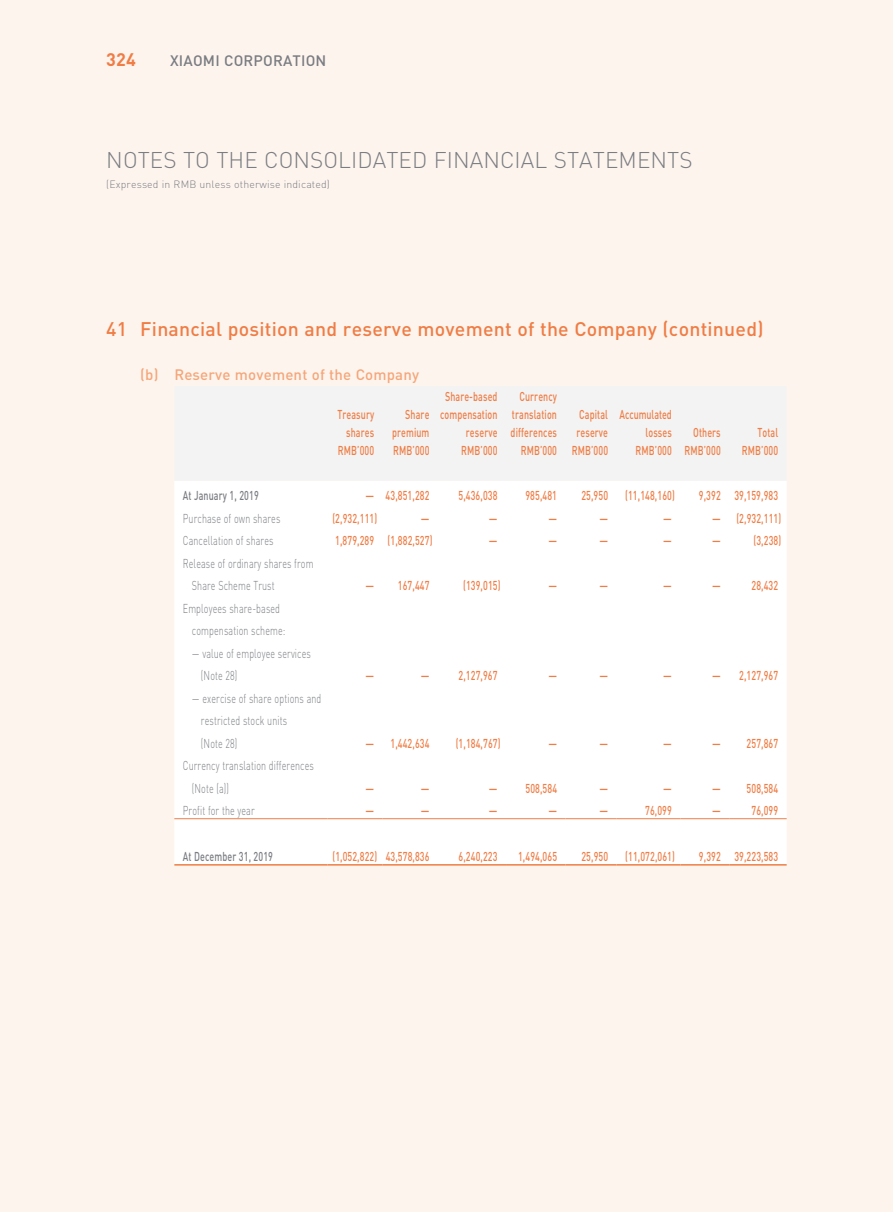
<style>
.page{position:relative;width:893px;height:1212px;background:#fff}
.page>*{position:absolute;margin:0;border:0;box-sizing:border-box;transform-origin:0 0}
.t1{font:300 22.5px "DIN";letter-spacing:.005em;color:#7a7d82}
.t2{font:500 19.5px "DIN";letter-spacing:.01em;color:#ef7d45}
.t3{font:700 18px "DIN";color:#ef7d45}
.t4{font:500 15px "DIN";letter-spacing:.01em;color:#f4a77a}
.t5{font:500 15px "DIN";letter-spacing:.01em;color:#7a7d82}
.t6{font:500 12.75px/18px "DIN";letter-spacing:.01em;color:#ef7d45;text-align:right;scale:.7 1}
.t7{font:300 12.75px/22.5px "DIN";letter-spacing:.015em;color:#7a7d82;scale:.7 1}
.t8{font:500 12.75px "DIN";letter-spacing:.01em;color:#7a7d82;scale:.7 1}
.t9{font:300 10.5px "DIN";letter-spacing:.015em;color:#7a7d82}
</style>
<div class="page">
<div style="left:0;top:0;width:892px;height:1212px;background:#fef4ee"></div>
<div style="left:175px;top:387px;width:611px;height:93px;background:#f3f3f3"></div>
<div style="left:174px;top:481px;width:613px;height:383px;background:#fff"></div>
<hr style="left:174px;top:818px;width:153px;height:1px;background:#ef7d45">
<hr style="left:327px;top:818px;width:56px;height:1px;background:#ef7d45">
<hr style="left:383px;top:818px;width:55px;height:1px;background:#ef7d45">
<hr style="left:438px;top:818px;width:68px;height:1px;background:#ef7d45">
<hr style="left:506px;top:818px;width:60px;height:1px;background:#ef7d45">
<hr style="left:566px;top:818px;width:51px;height:1px;background:#ef7d45">
<hr style="left:617px;top:818px;width:63px;height:1px;background:#ef7d45">
<hr style="left:680px;top:818px;width:49px;height:1px;background:#ef7d45">
<hr style="left:729px;top:818px;width:58px;height:1px;background:#ef7d45">
<hr style="left:174px;top:864px;width:153px;height:1px;background:#ef7d45">
<hr style="left:327px;top:864px;width:56px;height:1px;background:#ef7d45">
<hr style="left:383px;top:864px;width:55px;height:1px;background:#ef7d45">
<hr style="left:438px;top:864px;width:68px;height:1px;background:#ef7d45">
<hr style="left:506px;top:864px;width:60px;height:1px;background:#ef7d45">
<hr style="left:566px;top:864px;width:51px;height:1px;background:#ef7d45">
<hr style="left:617px;top:864px;width:63px;height:1px;background:#ef7d45">
<hr style="left:680px;top:864px;width:49px;height:1px;background:#ef7d45">
<hr style="left:729px;top:864px;width:58px;height:1px;background:#ef7d45">
<h3 class="t3" style="left:106px;top:48px;width:31px">324</h3>
<p class="t5" style="left:170px;top:51px;width:158px">XIAOMI CORPORATION</p>
<h1 class="t1" style="left:106px;top:146px;width:588px">NOTES TO THE CONSOLIDATED FINANCIAL STATEMENTS</h1>
<p class="t9" style="left:106px;top:177px;width:225px">(Expressed in RMB unless otherwise indicated)</p>
<h2 class="t2" style="left:106px;top:316px;width:659px">41 Financial position and reserve movement of the Company (continued)</h2>
<p class="t4" style="left:140px;top:365px;width:280px">(b) Reserve movement of the Company</p>
<p class="t6" style="left:337px;top:405px;width:54px">Treasury shares</p>
<p class="t6" style="left:392px;top:405px;width:55px">Share premium</p>
<p class="t6" style="left:440px;top:387px;width:83px">Share-based compensation reserve</p>
<p class="t6" style="left:511px;top:387px;width:68px;text-align:justify;text-indent:9px">Currency translation differences</p>
<p class="t6" style="left:576px;top:405px;width:47px;text-align:left">Capital reserve</p>
<p class="t6" style="left:619px;top:405px;width:76px">Accumulated losses</p>
<p class="t6" style="left:693px;top:423px;width:41px">Others</p>
<p class="t6" style="left:757px;top:423px;width:31px">Total</p>
<p class="t6" style="left:338px;top:441px;width:53px">RMB’000</p>
<p class="t6" style="left:393px;top:441px;width:53px">RMB’000</p>
<p class="t6" style="left:461px;top:441px;width:53px">RMB’000</p>
<p class="t6" style="left:521px;top:441px;width:126px">RMB’000 RMB’000</p>
<p class="t6" style="left:635px;top:441px;width:123px">RMB’000 RMB’000</p>
<p class="t6" style="left:742px;top:441px;width:53px">RMB’000</p>
<p class="t8" style="left:183px;top:487px;width:110px">At January 1, 2019</p>
<p class="t6" style="left:366px;top:486px;width:93px">— 43,851,282</p>
<p class="t6" style="left:458px;top:486px;width:57px">5,436,038</p>
<p class="t6" style="left:525px;top:486px;width:47px">985,481</p>
<p class="t6" style="left:581px;top:486px;width:40px">25,950</p>
<p class="t6" style="left:625px;top:486px;width:73px">(11,148,160)</p>
<p class="t6" style="left:699px;top:486px;width:115px">9,392 39,159,983</p>
<p class="t7" style="left:183px;top:507px;width:141px">Purchase of own shares</p>
<p class="t6" style="left:332px;top:509px;width:66px">(2,932,111)</p>
<p class="t6" style="left:421px;top:509px;width:14px">—</p>
<p class="t6" style="left:489px;top:509px;width:14px">—</p>
<p class="t6" style="left:548px;top:509px;width:14px">—</p>
<p class="t6" style="left:599px;top:509px;width:14px">—</p>
<p class="t6" style="left:663px;top:509px;width:14px">—</p>
<p class="t6" style="left:712px;top:509px;width:100px">— (2,932,111)</p>
<p class="t7" style="left:183px;top:529px;width:131px">Cancellation of shares</p>
<p class="t6" style="left:335px;top:531px;width:141px">1,879,289 (1,882,527)</p>
<p class="t6" style="left:489px;top:531px;width:14px">—</p>
<p class="t6" style="left:548px;top:531px;width:14px">—</p>
<p class="t6" style="left:599px;top:531px;width:14px">—</p>
<p class="t6" style="left:663px;top:531px;width:14px">—</p>
<p class="t6" style="left:712px;top:531px;width:14px">—</p>
<p class="t6" style="left:753px;top:531px;width:41px">(3,238)</p>
<p class="t7" style="left:192px;top:552px;width:175px;text-indent:-9px">Release of ordinary shares from<br>Share Scheme Trust</p>
<p class="t6" style="left:366px;top:576px;width:93px">— 167,447</p>
<p class="t6" style="left:463px;top:576px;width:55px">(139,015)</p>
<p class="t6" style="left:548px;top:576px;width:14px">—</p>
<p class="t6" style="left:599px;top:576px;width:14px">—</p>
<p class="t6" style="left:663px;top:576px;width:14px">—</p>
<p class="t6" style="left:712px;top:576px;width:14px">—</p>
<p class="t6" style="left:751px;top:576px;width:40px">28,432</p>
<p class="t7" style="left:192px;top:597px;width:135px;text-indent:-9px">Employees share-based compensation scheme:</p>
<p class="t7" style="left:201px;top:642px;width:159px;text-indent:-9px">— value of employee services (Note 28)</p>
<p class="t7" style="left:201px;top:687px;width:174px;text-indent:-9px">— exercise of share options and restricted stock units<br>(Note 28)</p>
<p class="t7" style="left:192px;top:754px;width:176px;text-indent:-9px">Currency translation differences (Note (a))</p>
<p class="t6" style="left:366px;top:666px;width:14px">—</p>
<p class="t6" style="left:421px;top:666px;width:111px">— 2,127,967</p>
<p class="t6" style="left:548px;top:666px;width:14px">—</p>
<p class="t6" style="left:599px;top:666px;width:14px">—</p>
<p class="t6" style="left:663px;top:666px;width:14px">—</p>
<p class="t6" style="left:712px;top:666px;width:96px">— 2,127,967</p>
<p class="t6" style="left:366px;top:734px;width:93px">— 1,442,634</p>
<p class="t6" style="left:456px;top:734px;width:66px">(1,184,767)</p>
<p class="t6" style="left:548px;top:734px;width:14px">—</p>
<p class="t6" style="left:599px;top:734px;width:14px">—</p>
<p class="t6" style="left:663px;top:734px;width:14px">—</p>
<p class="t6" style="left:712px;top:734px;width:96px">— 257,867</p>
<p class="t6" style="left:366px;top:779px;width:14px">—</p>
<p class="t6" style="left:421px;top:779px;width:14px">—</p>
<p class="t6" style="left:489px;top:779px;width:99px">— 508,584</p>
<p class="t6" style="left:599px;top:779px;width:14px">—</p>
<p class="t6" style="left:663px;top:779px;width:14px">—</p>
<p class="t6" style="left:712px;top:779px;width:96px">— 508,584</p>
<p class="t7" style="left:183px;top:799px;width:104px">Profit for the year</p>
<p class="t6" style="left:366px;top:801px;width:14px">—</p>
<p class="t6" style="left:421px;top:801px;width:14px">—</p>
<p class="t6" style="left:489px;top:801px;width:14px">—</p>
<p class="t6" style="left:548px;top:801px;width:14px">—</p>
<p class="t6" style="left:599px;top:801px;width:14px">—</p>
<p class="t6" style="left:645px;top:801px;width:40px">76,099</p>
<p class="t6" style="left:712px;top:801px;width:14px">—</p>
<p class="t6" style="left:751px;top:801px;width:40px">76,099</p>
<p class="t8" style="left:183px;top:848px;width:130px">At December 31, 2019</p>
<p class="t6" style="left:332px;top:847px;width:140px">(1,052,822) 43,578,836</p>
<p class="t6" style="left:459px;top:847px;width:57px">6,240,223</p>
<p class="t6" style="left:518px;top:847px;width:57px">1,494,065</p>
<p class="t6" style="left:581px;top:847px;width:40px">25,950</p>
<p class="t6" style="left:625px;top:847px;width:73px">(11,072,061)</p>
<p class="t6" style="left:699px;top:847px;width:115px">9,392 39,223,583</p>
</div>
